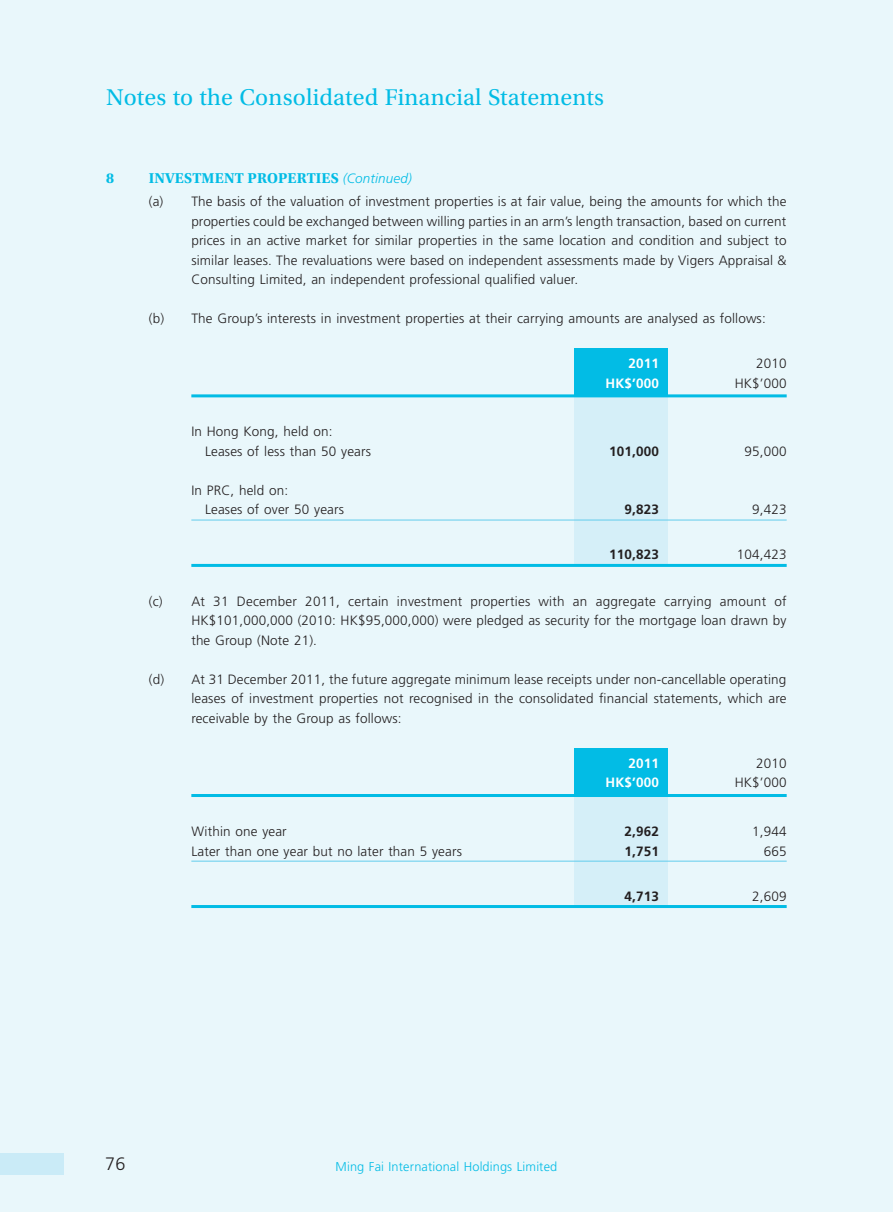
<style>
.page{position:relative;width:893px;height:1212px;background:#e9f7fb}
.page>*{position:absolute;margin:0;border:0;box-sizing:border-box;transform-origin:0 0}
.t1{font:24px "Utopia Std";letter-spacing:.01em;color:#02bce5}
.t2{font:300 18px "Frutiger LT Std";color:#231f20}
.t3{font:700 15px "Utopia Std";letter-spacing:.01em;color:#02bce5}
.t4{font:300 13.5px/19.5px "Frutiger LT Std";letter-spacing:.01em;color:#231f20;text-align:justify}
.t5{font:700 13.5px "Frutiger LT Std";letter-spacing:.01em;color:#231f20}
.t6{font:700 13.5px "Frutiger LT Std";letter-spacing:.01em;color:#fff}
.t7{font:300 12.75px "Frutiger LT Std";letter-spacing:.01em;color:#02bce5}
.s1{font-family:"Frutiger LT Std";font-weight:300;font-style:italic;font-size:13.5px}
</style>
<div class="page">
<div style="left:0;top:1154px;width:64px;height:21px;background:#caebf7"></div>
<div style="left:574px;top:348px;width:94px;height:66px;background:#02bce5"></div>
<div style="left:574px;top:396px;width:94px;height:168px;background:#d5eff8"></div>
<hr style="left:191px;top:394px;width:596px;height:3px;background:#02bce5">
<hr style="left:191px;top:520px;width:596px;height:1px;background:#63ccec">
<hr style="left:191px;top:564px;width:596px;height:3px;background:#02bce5">
<div style="left:574px;top:748px;width:94px;height:66px;background:#02bce5"></div>
<div style="left:574px;top:795px;width:94px;height:111px;background:#d5eff8"></div>
<hr style="left:191px;top:794px;width:596px;height:3px;background:#02bce5">
<hr style="left:191px;top:861px;width:596px;height:1px;background:#63ccec">
<hr style="left:191px;top:905px;width:596px;height:3px;background:#02bce5">
<p class="t1" style="left:106px;top:84px;width:499px">Notes to the Consolidated Financial Statements</p>
<p class="t3" style="left:106px;top:169px;width:9px">8</p>
<p class="t3" style="left:149px;top:169px;width:264px">INVESTMENT PROPERTIES <span class="s1">(Continued)</span></p>
<p class="t4" style="left:191px;top:192px;width:597px;text-indent:-43px">(a) The basis of the valuation of investment properties is at fair value, being the amounts for which the properties could be exchanged between willing parties in an arm’s length transaction, based on current prices in an active market for similar properties in the same location and condition and subject to similar leases. The revaluations were based on independent assessments made by Vigers Appraisal &amp; Consulting Limited, an independent professional qualified valuer.</p>
<p class="t4" style="left:149px;top:309px;width:618px">(b) The Group’s interests in investment properties at their carrying amounts are analysed as follows:</p>
<p class="t6" style="left:628px;top:355px;width:32px">2011</p>
<p class="t4" style="left:756px;top:354px;width:32px">2010</p>
<p class="t6" style="left:605px;top:375px;width:55px">HK$’000</p>
<p class="t4" style="left:735px;top:373px;width:53px">HK$’000</p>
<p class="t4" style="left:205px;top:422px;width:168px;text-indent:-14px">In Hong Kong, held on:<br>Leases of less than 50 years</p>
<p class="t5" style="left:609px;top:443px;width:51px">101,000</p>
<p class="t4" style="left:745px;top:442px;width:44px">95,000</p>
<p class="t4" style="left:205px;top:481px;width:141px;text-indent:-14px">In PRC, held on:<br>Leases of over 50 years</p>
<p class="t5" style="left:625px;top:502px;width:36px">9,823</p>
<p class="t4" style="left:752px;top:500px;width:36px">9,423</p>
<p class="t5" style="left:609px;top:547px;width:51px">110,823</p>
<p class="t4" style="left:737px;top:545px;width:51px">104,423</p>
<p class="t4" style="left:191px;top:592px;width:597px;text-indent:-43px">(c) At 31 December 2011, certain investment properties with an aggregate carrying amount of HK$101,000,000 (2010: HK$95,000,000) were pledged as security for the mortgage loan drawn by the Group (Note 21).</p>
<p class="t4" style="left:191px;top:670px;width:597px;text-indent:-43px">(d) At 31 December 2011, the future aggregate minimum lease receipts under non-cancellable operating leases of investment properties not recognised in the consolidated financial statements, which are receivable by the Group as follows:</p>
<p class="t6" style="left:628px;top:755px;width:32px">2011</p>
<p class="t4" style="left:756px;top:753px;width:32px">2010</p>
<p class="t6" style="left:605px;top:774px;width:55px">HK$’000</p>
<p class="t4" style="left:735px;top:773px;width:53px">HK$’000</p>
<p class="t4" style="left:191px;top:822px;width:97px">Within one year</p>
<p class="t5" style="left:625px;top:823px;width:36px">2,962</p>
<p class="t4" style="left:752px;top:822px;width:36px">1,944</p>
<p class="t4" style="left:191px;top:841px;width:272px">Later than one year but no later than 5 years</p>
<p class="t5" style="left:625px;top:843px;width:36px">1,751</p>
<p class="t4" style="left:764px;top:841px;width:24px">665</p>
<p class="t5" style="left:625px;top:888px;width:36px">4,713</p>
<p class="t4" style="left:752px;top:886px;width:36px">2,609</p>
<p class="t2" style="left:105px;top:1154px;width:22px">76</p>
<p class="t7" style="left:336px;top:1159px;width:223px">Ming Fai International Holdings Limited</p>
</div>
